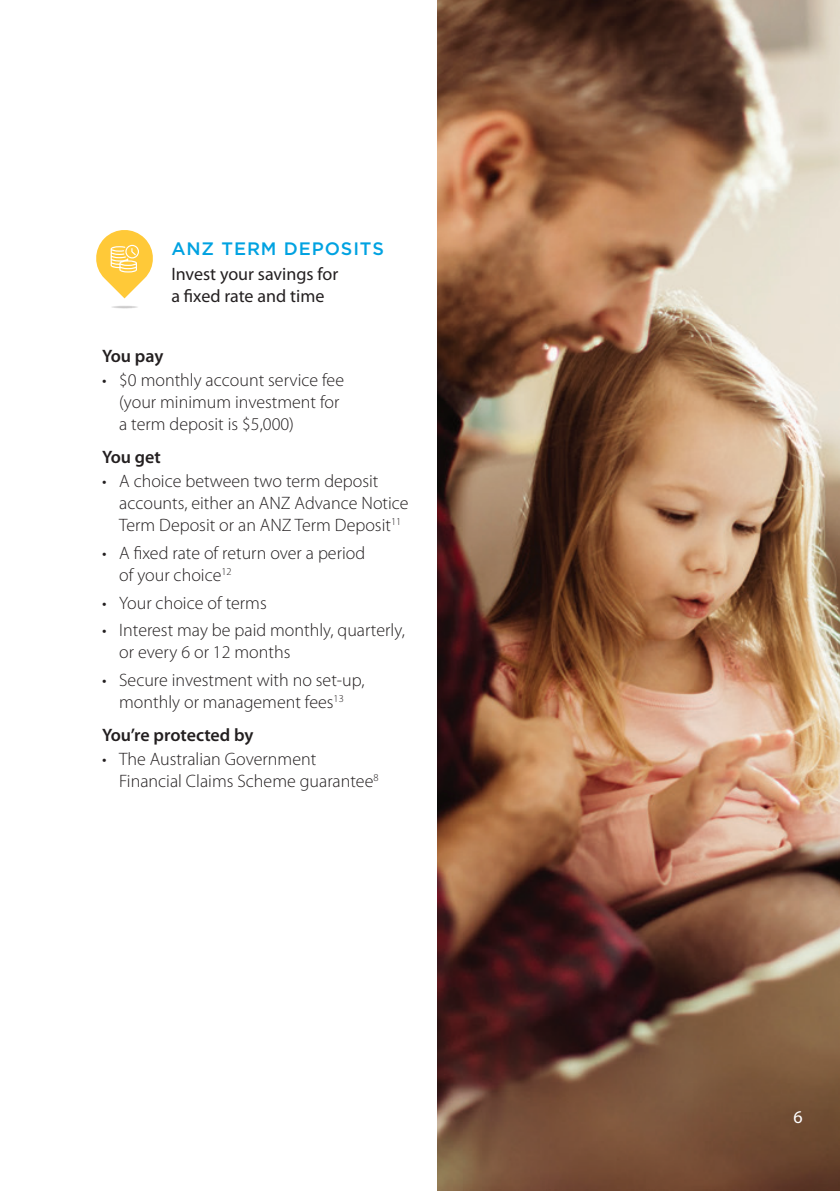
<style>
.page{position:relative;width:840px;height:1191px;background:#fff}
.page>*{position:absolute;margin:0;border:0;box-sizing:border-box;transform-origin:0 0}
.t1{font:300 18px/22px "Myriad Pro";color:#231f20}
.t2{font:18px/22px "Myriad Pro";color:#231f20}
.t3{font:600 18px "Myriad Pro";color:#231f20}
.t4{font:500 18px "Gotham";letter-spacing:.05em;color:#00a2e1}
.t5{font:18px "Myriad Pro";color:#fff}
</style>
<div class="page">
<img style="left:437px;top:0;width:402px;height:1191px">
<svg style="left:96px;top:230px;width:57px;height:68px"></svg>
<svg style="left:110px;top:305px;width:29px;height:4px"></svg>
<p class="t4" style="left:171px;top:238px;width:214px">ANZ TERM DEPOSITS</p>
<p class="t2" style="left:171px;top:262px;width:168px">Invest your savings for a fixed rate and time</p>
<p class="t3" style="left:102px;top:344px;width:63px">You pay</p>
<p class="t1" style="left:119px;top:369px;width:226px;text-indent:-17px">• $0 monthly account service fee (your minimum investment for a term deposit is $5,000)</p>
<p class="t3" style="left:102px;top:446px;width:60px">You get</p>
<p class="t1" style="left:119px;top:470px;width:291px;text-indent:-17px">• A choice between two term deposit accounts, either an ANZ Advance Notice<br>Term Deposit or an ANZ Term Deposit<sup>11</sup></p>
<p class="t1" style="left:119px;top:542px;width:247px;text-indent:-17px">• A fixed rate of return over a period of your choice<sup>12</sup></p>
<p class="t1" style="left:102px;top:592px;width:166px">• Your choice of terms</p>
<p class="t1" style="left:119px;top:619px;width:287px;text-indent:-17px">• Interest may be paid monthly, quarterly, or every 6 or 12 months</p>
<p class="t1" style="left:102px;top:669px;width:264px;text-align:center">• Secure investment with no set-up, monthly or management fees<sup>13</sup></p>
<p class="t3" style="left:102px;top:724px;width:153px">You’re protected by</p>
<p class="t1" style="left:119px;top:748px;width:261px;text-indent:-17px">• The Australian Government<br>Financial Claims Scheme guarantee<sup>8</sup></p>
<p class="t5" style="left:793px;top:1105px;width:11px">6</p>
</div>
